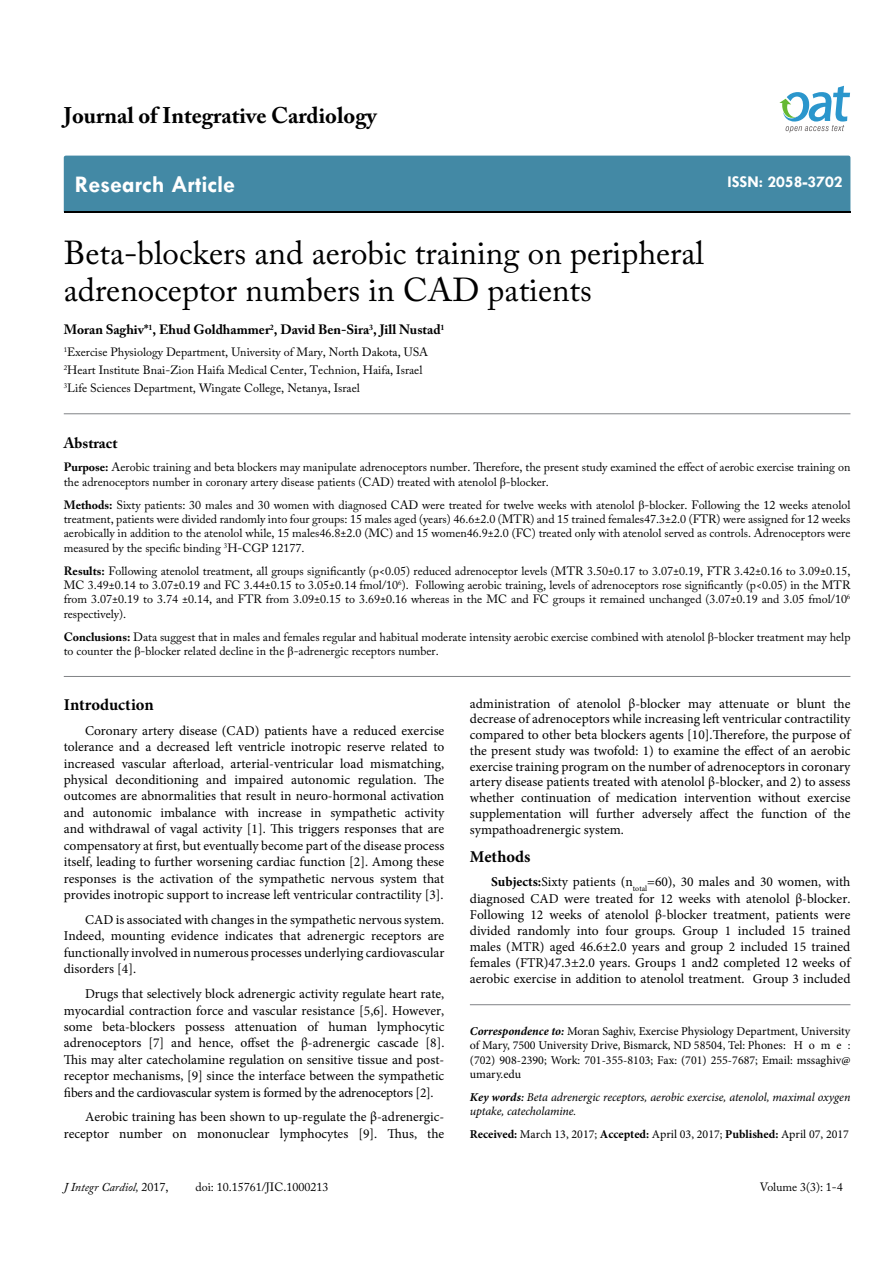
<style>
.page{position:relative;width:893px;height:1263px;background:#fff}
.page>*{position:absolute;margin:0;border:0;box-sizing:border-box;transform-origin:0 0}
.t1{font:33px/37.5px "Adobe Caslon Pro";color:#000}
.t2{font:700 24px "Tw Cen";color:#fff}
.t3{font:700 22.5px "Adobe Caslon Pro";color:#000}
.t4{font:700 16.5px "Minion Pro";color:#000}
.t5{font:700 16.5px "Tw Cen";color:#fff}
.t6{font:700 15px "Adobe Caslon Pro";color:#000}
.t7{font:13.5px/16.5px "Minion Pro";color:#000;text-align:justify}
.t8{font:700 13.5px "Adobe Caslon Pro";color:#000}
.t9{font:12px/14.4px "Adobe Caslon Pro";color:#000}
.t10{font:12px/14.4px "Minion Pro";color:#000;text-align:justify}
.t11{font:italic 12px/14.4px "Minion Pro";letter-spacing:-.005em;color:#000}
.t12{font:italic 12px "Adobe Caslon Pro";color:#000}
.s1{font-weight:700}
.s2{font-family:"Times New Roman"}
.s3{font-weight:700;font-style:italic}
.s4{font-weight:600}
.s5{font-style:normal}
</style>
<div class="page">
<div style="left:64px;top:156px;width:786px;height:56px;background:#4389a5"></div>
<svg style="left:779px;top:86px;width:71px;height:47px"></svg>
<hr style="left:64px;top:413px;width:786px;height:1px;background:#808285">
<hr style="left:64px;top:676px;width:786px;height:1px;background:#808285">
<hr style="left:470px;top:1004px;width:380px;height:1px;background:#808285">
<h3 class="t3" style="left:64px;top:102px;width:314px">Journal of Integrative Cardiology</h3>
<h2 class="t2" style="left:75px;top:170px;width:162px">Research Article</h2>
<h1 class="t1" style="left:64px;top:233px;width:642px">Beta-blockers and aerobic training on peripheral adrenoceptor numbers in CAD patients</h1>
<p class="t8" style="left:64px;top:322px;width:382px">Moran Saghiv*<sup>1</sup>, Ehud Goldhammer<sup>2</sup>, David Ben-Sira<sup>3</sup>, Jill Nustad<sup>1</sup></p>
<p class="t9" style="left:64px;top:343px;width:366px;line-height:18px"><sup>1</sup>Exercise Physiology Department, University of Mary, North Dakota, USA<br><sup>2</sup>Heart Institute Bnai-Zion Haifa Medical Center, Technion, Haifa, Israel<br><sup>3</sup>Life Sciences Department, Wingate College, Netanya, Israel</p>
<p class="t5" style="left:727px;top:172px;width:117px">ISSN: 2058-3702</p>
<p class="t6" style="left:64px;top:434px;width:55px">Abstract</p>
<p class="t9" style="left:64px;top:460px;width:788px"><span class="s1">Purpose:</span> Aerobic training and beta blockers may manipulate adrenoceptors number. Therefore, the present study examined the effect of aerobic exercise training on the adrenoceptors number in coronary artery disease patients (CAD) treated with atenolol <span class="s2">β</span>-blocker.</p>
<p class="t9" style="left:64px;top:497px;width:788px;text-align:justify"><span class="s1">Methods:</span> Sixty patients: 30 males and 30 women with diagnosed CAD were treated for twelve weeks with atenolol <span class="s2">β</span>-blocker. Following the 12 weeks atenolol treatment, patients were divided randomly into four groups: 15 males aged (years) 46.6±2.0 (MTR) and 15 trained females47.3±2.0 (FTR) were assigned for 12 weeks aerobically in addition to the atenolol while, 15 males46.8±2.0 (MC) and 15 women46.9±2.0 (FC) treated only with atenolol served as controls. Adrenoceptors were measured by the specific binding <sup>3</sup>H-CGP 12177.</p>
<p class="t9" style="left:64px;top:563px;width:788px;text-align:justify"><span class="s1">Results:</span> Following atenolol treatment, all groups significantly (p&lt;0.05) reduced adrenoceptor levels (MTR 3.50±0.17 to 3.07±0.19, FTR 3.42±0.16 to 3.09±0.15, MC 3.49±0.14 to 3.07±0.19 and FC 3.44±0.15 to 3.05±0.14 fmol/10<sup>6</sup>). Following aerobic training, levels of adrenoceptors rose significantly (p&lt;0.05) in the MTR from 3.07±0.19 to 3.74 ±0.14, and FTR from 3.09±0.15 to 3.69±0.16 whereas in the MC and FC groups it remained unchanged (3.07±0.19 and 3.05 fmol/10<sup>6 </sup>respectively).</p>
<p class="t9" style="left:64px;top:629px;width:788px"><span class="s1">Conclusions:</span> Data suggest that in males and females regular and habitual moderate intensity aerobic exercise combined with atenolol <span class="s2">β</span>-blocker treatment may help to counter the <span class="s2">β</span>-blocker related decline in the <span class="s2">β</span>-adrenergic receptors number.</p>
<p class="t4" style="left:64px;top:693px;width:91px">Introduction</p>
<p class="t7" style="left:64px;top:722px;width:382px;text-indent:21px">Coronary artery disease (CAD) patients have a reduced exercise tolerance and a decreased left ventricle inotropic reserve related to increased vascular afterload, arterial-ventricular load mismatching, physical deconditioning and impaired autonomic regulation. The outcomes are abnormalities that result in neuro-hormonal activation and autonomic imbalance with increase in sympathetic activity and withdrawal of vagal activity [1]. This triggers responses that are compensatory at first, but eventually become part of the disease process itself, leading to further worsening cardiac function [2]. Among these responses is the activation of the sympathetic nervous system that provides inotropic support to increase left ventricular contractility [3].</p>
<p class="t7" style="left:64px;top:911px;width:382px;text-indent:21px">CAD is associated with changes in the sympathetic nervous system.<br>Indeed, mounting evidence indicates that adrenergic receptors are functionally involved in numerous processes underlying cardiovascular disorders [4].</p>
<p class="t7" style="left:64px;top:986px;width:382px;text-indent:21px">Drugs that selectively block adrenergic activity regulate heart rate, myocardial contraction force and vascular resistance [5,6]. However, some beta-blockers possess attenuation of human lymphocytic adrenoceptors [7] and hence, offset the β-adrenergic cascade [8].<br>This may alter catecholamine regulation on sensitive tissue and post&shy;receptor mechanisms, [9] since the interface between the sympathetic fibers and the cardiovascular system is formed by the adrenoceptors [2].</p>
<p class="t7" style="left:64px;top:1109px;width:382px;text-align:right">Aerobic training has been shown to up-regulate the β-adrenergic&shy;receptor number on mononuclear lymphocytes [9]. Thus, the</p>
<p class="t7" style="left:470px;top:695px;width:382px;line-height:15.8px">administration of atenolol β-blocker may attenuate or blunt the decrease of adrenoceptors while increasing left ventricular contractility compared to other beta blockers agents [10].Therefore, the purpose of the present study was twofold: 1) to examine the effect of an aerobic exercise training program on the number of adrenoceptors in coronary artery disease patients treated with atenolol β-blocker, and 2) to assess whether continuation of medication intervention without exercise supplementation will further adversely affect the function of the sympathoadrenergic system.</p>
<p class="t4" style="left:470px;top:845px;width:62px">Methods</p>
<p class="t7" style="left:470px;top:874px;width:382px;line-height:16px;text-indent:21px"><span class="s1">Subjects:</span>Sixty patients (n<sub>total</sub>=60), 30 males and 30 women, with diagnosed CAD were treated for 12 weeks with atenolol β-blocker.<br>Following 12 weeks of atenolol β-blocker treatment, patients were divided randomly into four groups. Group 1 included 15 trained males (MTR) aged 46.6±2.0 years and group 2 included 15 trained females (FTR)47.3±2.0 years. Groups 1 and2 completed 12 weeks of aerobic exercise in addition to atenolol treatment. Group 3 included</p>
<p class="t10" style="left:470px;top:1024px;width:382px"><span class="s3">Correspondence to:</span> Moran Saghiv, Exercise Physiology Department, University of Mary, 7500 University Drive, Bismarck, ND 58504, Tel: Phones: H o m e : (702) 908-2390; Work: 701-355-8103; Fax: (701) 255-7687; Email: mssaghiv@ umary.edu</p>
<p class="t11" style="left:470px;top:1090px;width:382px"><span class="s1">Key words</span><span class="s4">:</span> Beta adrenergic receptors, aerobic exercise, atenolol, maximal oxygen uptake, catecholamine.</p>
<p class="t10" style="left:470px;top:1127px;width:381px"><span class="s1">Received:</span> March 13, 2017; <span class="s1">Accepted:</span> April 03, 2017; <span class="s1">Published:</span> April 07, 2017</p>
<p class="t12" style="left:64px;top:1179px;width:106px">J Integr Cardiol, <span class="s5">2017,</span></p>
<p class="t9" style="left:196px;top:1179px;width:134px">doi: 10.15761/JIC.1000213</p>
<p class="t9" style="left:760px;top:1180px;width:84px">Volume 3(3): 1-4</p>
</div>
